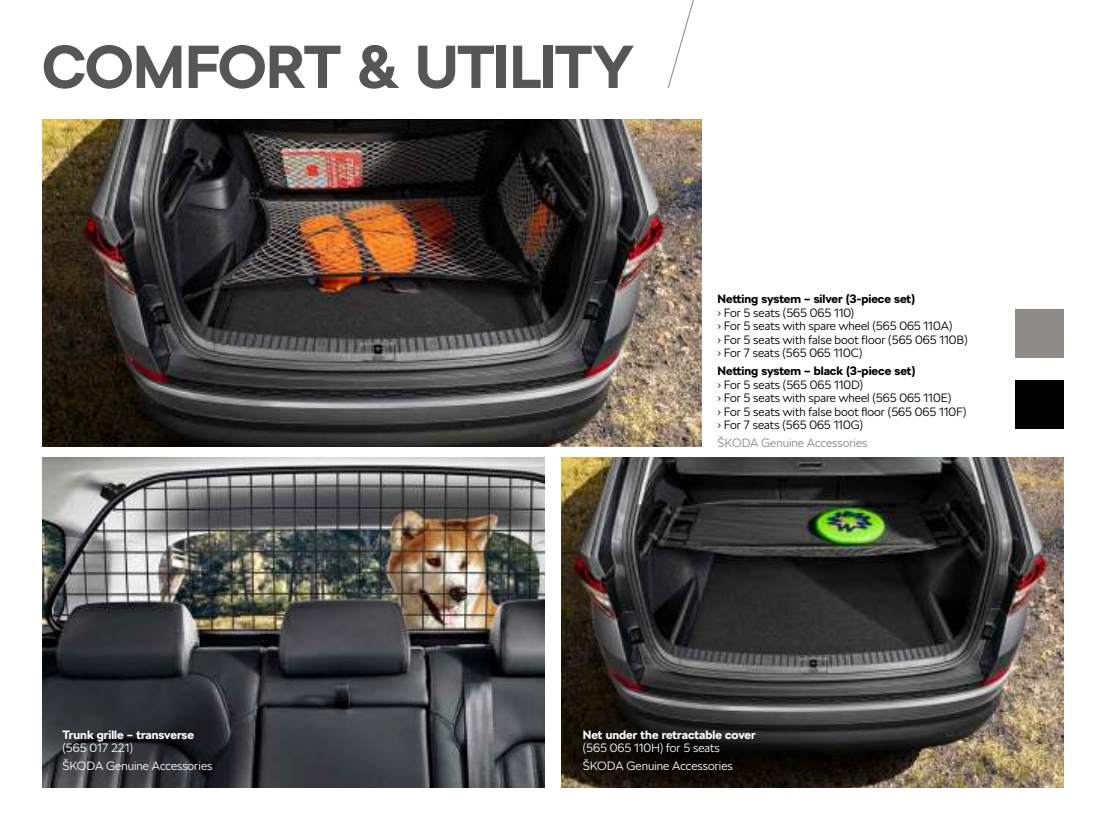
<style>
.page{position:relative;width:1106px;height:830px;background:#fff}
.page>*{position:absolute;margin:0;border:0;box-sizing:border-box;transform-origin:0 0}
.t1{font:700 60px "SKODA Next";letter-spacing:-.015em;color:#575656}
.t2{font:300 12px/13.5px "SKODA Next";color:#000}
.t3{font:300 12px/17.7px "SKODA Next";color:#fff}
.t4{font:700 12px "SKODA Next";color:#000}
.t5{font:700 12px "SKODA Next";color:#fff}
.t6{font:300 12px "SKODA Next";color:#878786}
</style>
<div class="page">
<svg style="left:667px;top:0;width:27px;height:88px"></svg>
<div style="left:1015px;top:309px;width:48px;height:49px;background:#908c8a"></div>
<div style="left:1015px;top:380px;width:48px;height:48px;background:#000"></div>
<img style="left:43px;top:119px;width:659px;height:327px">
<img style="left:43px;top:458px;width:501px;height:329px">
<img style="left:561px;top:458px;width:502px;height:329px">
<h1 class="t1" style="left:43px;top:33px;width:592px">COMFORT &amp; UTILITY</h1>
<p class="t4" style="left:717px;top:292px;width:199px">Netting system – silver (3-piece set)</p>
<p class="t2" style="left:717px;top:306px;width:252px">› For 5 seats (565 065 110)<br>› For 5 seats with spare wheel (565 065 110A)<br>› For 5 seats with false boot floor (565 065 110B) › For 7 seats (565 065 110C)</p>
<p class="t4" style="left:717px;top:364px;width:199px">Netting system – black (3-piece set)</p>
<p class="t2" style="left:717px;top:377px;width:250px">› For 5 seats (565 065 110D)<br>› For 5 seats with spare wheel (565 065 110E)<br>› For 5 seats with false boot floor (565 065 110F) › For 7 seats (565 065 110G)</p>
<p class="t6" style="left:717px;top:436px;width:151px">ŠKODA Genuine Accessories</p>
<p class="t5" style="left:62px;top:727px;width:133px">Trunk grille – transverse</p>
<p class="t3" style="left:62px;top:738px;width:151px">(565 017 221)<br>ŠKODA Genuine Accessories</p>
<p class="t5" style="left:583px;top:727px;width:174px">Net under the retractable cover</p>
<p class="t3" style="left:583px;top:738px;width:151px">(565 065 110H) for 5 seats<br>ŠKODA Genuine Accessories</p>
</div>
